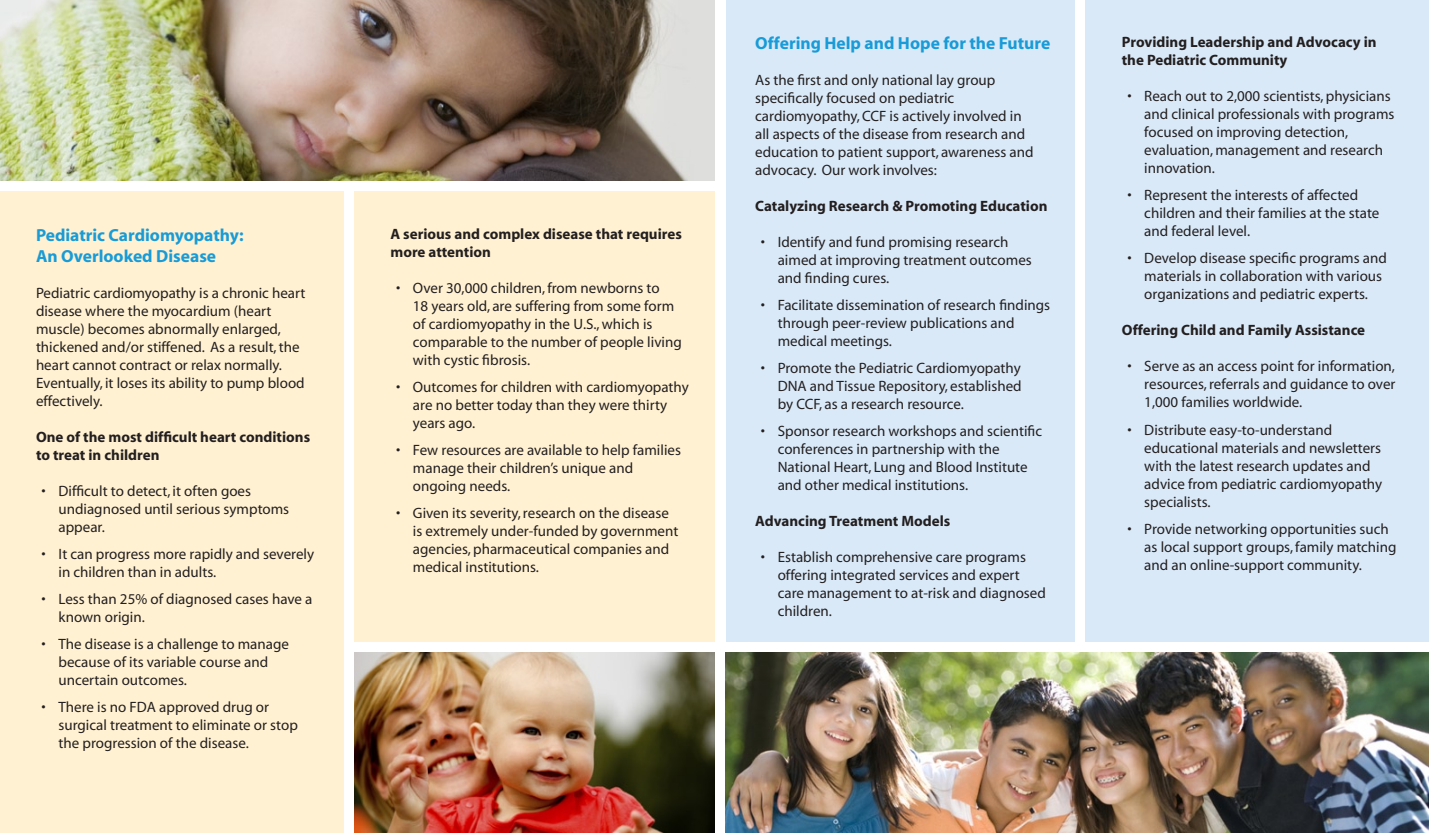
<style>
.page{position:relative;width:1429px;height:833px;background:#fff}
.page>*{position:absolute;margin:0;border:0;box-sizing:border-box;transform-origin:0 0}
.t1{font:700 17.5px/21px "Myriad";color:#189bd7}
.t2{font:15px/18px "Myriad";color:#231f20}
.t3{font:700 15px/18px "Myriad";color:#231f20}
</style>
<div class="page">
<div style="left:1086px;top:0;width:343px;height:641px;background:#d9e9f8"></div>
<div style="left:726px;top:0;width:348px;height:641px;background:#d9e9f8"></div>
<div style="left:354px;top:191px;width:360px;height:450px;background:#fff1d1"></div>
<div style="left:0;top:191px;width:343px;height:641px;background:#fff1d1"></div>
<img style="left:0;top:0;width:714px;height:180px">
<img style="left:354px;top:652px;width:360px;height:180px">
<img style="left:726px;top:652px;width:703px;height:180px">
<p class="t1" style="left:36px;top:225px;width:209px">Pediatric Cardiomyopathy:<br>An Overlooked Disease</p>
<p class="t2" style="left:36px;top:284px;width:271px">Pediatric cardiomyopathy is a chronic heart disease where the myocardium (heart muscle) becomes abnormally enlarged, thickened and/or stiffened. As a result, the heart cannot contract or relax normally.<br>Eventually, it loses its ability to pump blood effectively.</p>
<p class="t3" style="left:36px;top:428px;width:276px">One of the most difficult heart conditions to treat in children</p>
<p class="t2" style="left:58px;top:482px;width:232px">Difficult to detect, it often goes undiagnosed until serious symptoms appear.</p>
<p class="t2" style="left:58px;top:545px;width:257px">It can progress more rapidly and severely in children than in adults.</p>
<p class="t2" style="left:58px;top:590px;width:255px">Less than 25% of diagnosed cases have a known origin.</p>
<p class="t2" style="left:58px;top:635px;width:232px">The disease is a challenge to manage because of its variable course and uncertain outcomes.</p>
<p class="t2" style="left:58px;top:698px;width:241px">There is no FDA approved drug or surgical treatment to eliminate or stop the progression of the disease.</p>
<p class="t2" style="left:42px;top:482px;width:6px">•</p>
<p class="t2" style="left:42px;top:545px;width:6px">•</p>
<p class="t2" style="left:42px;top:590px;width:6px">•</p>
<p class="t2" style="left:42px;top:635px;width:6px">•</p>
<p class="t2" style="left:42px;top:698px;width:6px">•</p>
<p class="t3" style="left:390px;top:225px;width:293px">A serious and complex disease that requires more attention</p>
<p class="t2" style="left:413px;top:279px;width:270px">Over 30,000 children, from newborns to<br>18 years old, are suffering from some form of cardiomyopathy in the U.S., which is comparable to the number of people living with cystic fibrosis.</p>
<p class="t2" style="left:413px;top:378px;width:277px">Outcomes for children with cardiomyopathy are no better today than they were thirty years ago.</p>
<p class="t2" style="left:413px;top:441px;width:269px">Few resources are available to help families manage their children’s unique and ongoing needs.</p>
<p class="t2" style="left:413px;top:504px;width:267px">Given its severity, research on the disease is extremely under-funded by government agencies, pharmaceutical companies and medical institutions.</p>
<p class="t2" style="left:396px;top:279px;width:6px">•</p>
<p class="t2" style="left:396px;top:378px;width:6px">•</p>
<p class="t2" style="left:396px;top:441px;width:6px">•</p>
<p class="t2" style="left:396px;top:504px;width:6px">•</p>
<p class="t1" style="left:755px;top:33px;width:296px">Offering Help and Hope for the Future</p>
<p class="t2" style="left:755px;top:72px;width:280px">As the first and only national lay group specifically focused on pediatric cardiomyopathy, CCF is actively involved in all aspects of the disease from research and education to patient support, awareness and advocacy. Our work involves:</p>
<p class="t3" style="left:755px;top:198px;width:294px">Catalyzing Research &amp; Promoting Education</p>
<p class="t2" style="left:778px;top:234px;width:255px">Identify and fund promising research aimed at improving treatment outcomes and finding cures.</p>
<p class="t2" style="left:778px;top:297px;width:274px">Facilitate dissemination of research findings through peer-review publications and medical meetings.</p>
<p class="t2" style="left:778px;top:360px;width:245px;text-align:justify">Promote the Pediatric Cardiomyopathy DNA and Tissue Repository, established by CCF, as a research resource.</p>
<p class="t2" style="left:778px;top:423px;width:266px">Sponsor research workshops and scientific conferences in partnership with the National Heart, Lung and Blood Institute and other medical institutions.</p>
<p class="t3" style="left:755px;top:513px;width:197px">Advancing Treatment Models</p>
<p class="t2" style="left:778px;top:549px;width:270px">Establish comprehensive care programs offering integrated services and expert care management to at-risk and diagnosed children.</p>
<p class="t2" style="left:761px;top:234px;width:6px">•</p>
<p class="t2" style="left:761px;top:297px;width:6px">•</p>
<p class="t2" style="left:761px;top:360px;width:6px">•</p>
<p class="t2" style="left:761px;top:423px;width:6px">•</p>
<p class="t2" style="left:761px;top:549px;width:6px">•</p>
<p class="t3" style="left:1122px;top:34px;width:256px">Providing Leadership and Advocacy in the Pediatric Community</p>
<p class="t2" style="left:1144px;top:88px;width:252px">Reach out to 2,000 scientists, physicians and clinical professionals with programs focused on improving detection, evaluation, management and research innovation.</p>
<p class="t2" style="left:1144px;top:187px;width:237px">Represent the interests of affected children and their families at the state and federal level.</p>
<p class="t2" style="left:1144px;top:250px;width:244px">Develop disease specific programs and materials in collaboration with various organizations and pediatric experts.</p>
<p class="t3" style="left:1122px;top:322px;width:245px">Offering Child and Family Assistance</p>
<p class="t2" style="left:1144px;top:358px;width:253px;text-align:justify">Serve as an access point for information, resources, referrals and guidance to over 1,000 families worldwide.</p>
<p class="t2" style="left:1144px;top:421px;width:239px">Distribute easy-to-understand educational materials and newsletters with the latest research updates and advice from pediatric cardiomyopathy specialists.</p>
<p class="t2" style="left:1144px;top:520px;width:254px">Provide networking opportunities such as local support groups, family matching and an online-support community.</p>
<p class="t2" style="left:1127px;top:88px;width:6px">•</p>
<p class="t2" style="left:1127px;top:187px;width:6px">•</p>
<p class="t2" style="left:1127px;top:250px;width:6px">•</p>
<p class="t2" style="left:1127px;top:358px;width:6px">•</p>
<p class="t2" style="left:1127px;top:421px;width:6px">•</p>
<p class="t2" style="left:1127px;top:520px;width:6px">•</p>
</div>
